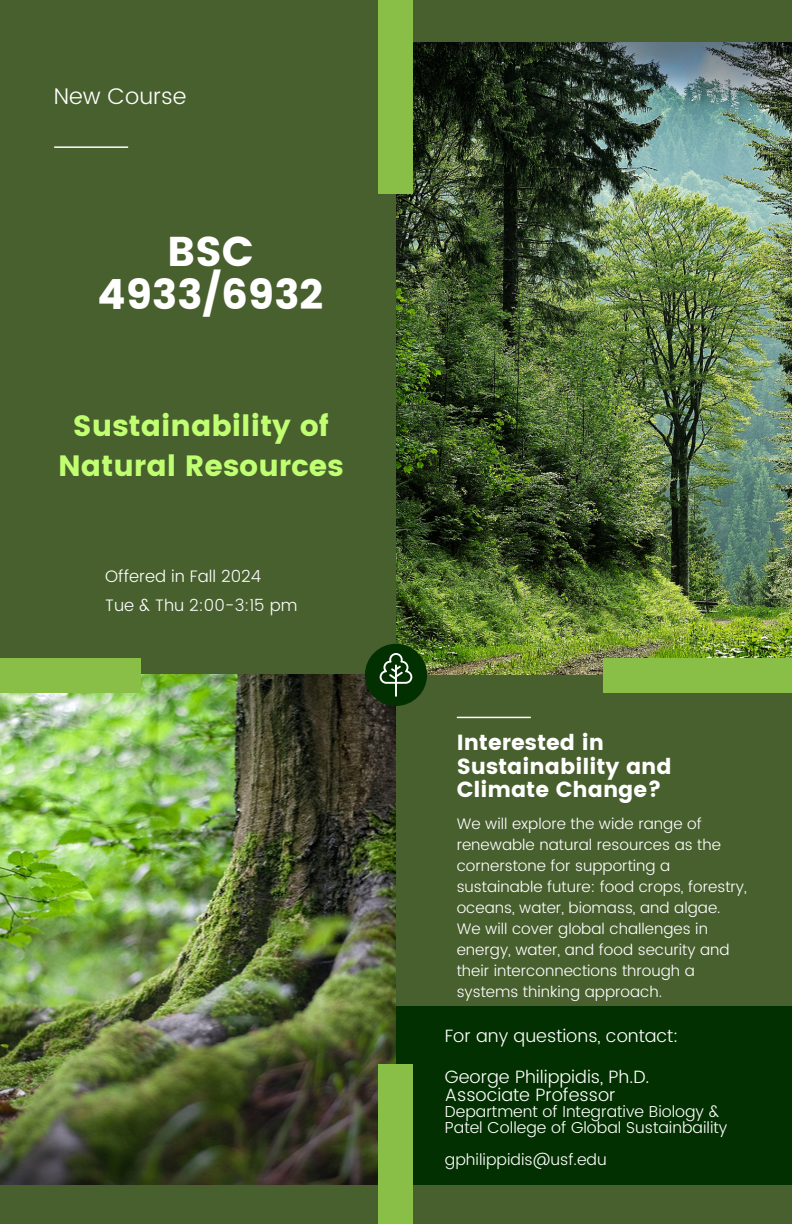
<style>
.page{position:relative;width:792px;height:1224px;background:#485f2e}
.page>*{position:absolute;margin:0;border:0;box-sizing:border-box;transform-origin:0 0}
.t1{font:41.6px/43.6px "Poppins";color:#fff;text-align:center}
.t2{font:29.2px/40.4px "Poppins";color:#c1ff72;text-align:center}
.t3{font:300 22.6px "Poppins";color:#fff}
.t4{font:21.8px/23.4px "Poppins";color:#fff}
.t5{font:300 17.8px "Poppins";color:#fff}
.t6{font:300 16.6px "Poppins";color:#fff}
.t7{font:300 15.8px "Poppins";color:#fff}
.t8{font:300 15.2px/21px "Poppins";color:#fff}
</style>
<div class="page">
<img style="left:0;top:675px;width:396px;height:510px">
<img style="left:396px;top:43px;width:396px;height:631px">
<div style="left:396px;top:1006px;width:396px;height:179px;background:#033000"></div>
<div style="left:604px;top:658px;width:188px;height:34px;background:#89bf47"></div>
<div style="left:0;top:658px;width:140px;height:34px;background:#89bf47"></div>
<div style="left:379px;top:0;width:34px;height:194px;background:#89bf47"></div>
<div style="left:379px;top:1064px;width:34px;height:160px;background:#89bf47"></div>
<div style="left:365px;top:644px;width:62px;height:62px;background:#033000;border-radius:50%"></div>
<hr style="left:55px;top:146px;width:73px;height:2px;background:#fff">
<hr style="left:457px;top:717px;width:73px;height:1px;background:#fff">
<svg style="left:380px;top:653px;width:32px;height:43px"></svg>
<h4 class="t3" style="left:54px;top:83px;width:134px">New Course</h4>
<h3 class="t1" style="left:98px;top:230px;width:227px">BSC<br>4933/6932</h3>
<h5 class="t2" style="left:58px;top:406px;width:287px">Sustainability of<br>Natural Resources</h5>
<h2 class="t6" style="left:105px;top:567px;width:157px">Offered in Fall 2024</h2>
<h1 class="t6" style="left:105px;top:596px;width:194px">Tue &amp; Thu 2:00-3:15 pm</h1>
<p class="t4" style="left:457px;top:731px;width:217px">Interested in<br>Sustainability and<br>Climate Change?</p>
<h5 class="t8" style="left:457px;top:814px;width:292px">We will explore the wide range of renewable natural resources as the cornerstone for supporting a sustainable future: food crops, forestry, oceans, water, biomass, and algae.</h5>
<p class="t8" style="left:457px;top:919px;width:275px">We will cover global challenges in energy, water, and food security and their interconnections through a systems thinking approach.</p>
<p class="t5" style="left:445px;top:1025px;width:235px">For any questions, contact:</p>
<p class="t5" style="left:445px;top:1066px;width:206px">George Philippidis, Ph.D.</p>
<h5 class="t5" style="left:445px;top:1085px;width:172px">Associate Professor</h5>
<p class="t7" style="left:445px;top:1102px;width:276px">Department of Integrative Biology &amp;</p>
<p class="t7" style="left:445px;top:1118px;width:284px">Patel College of Global Sustainbaility</p>
<p class="t7" style="left:445px;top:1150px;width:163px">gphilippidis@usf.edu</p>
</div>
